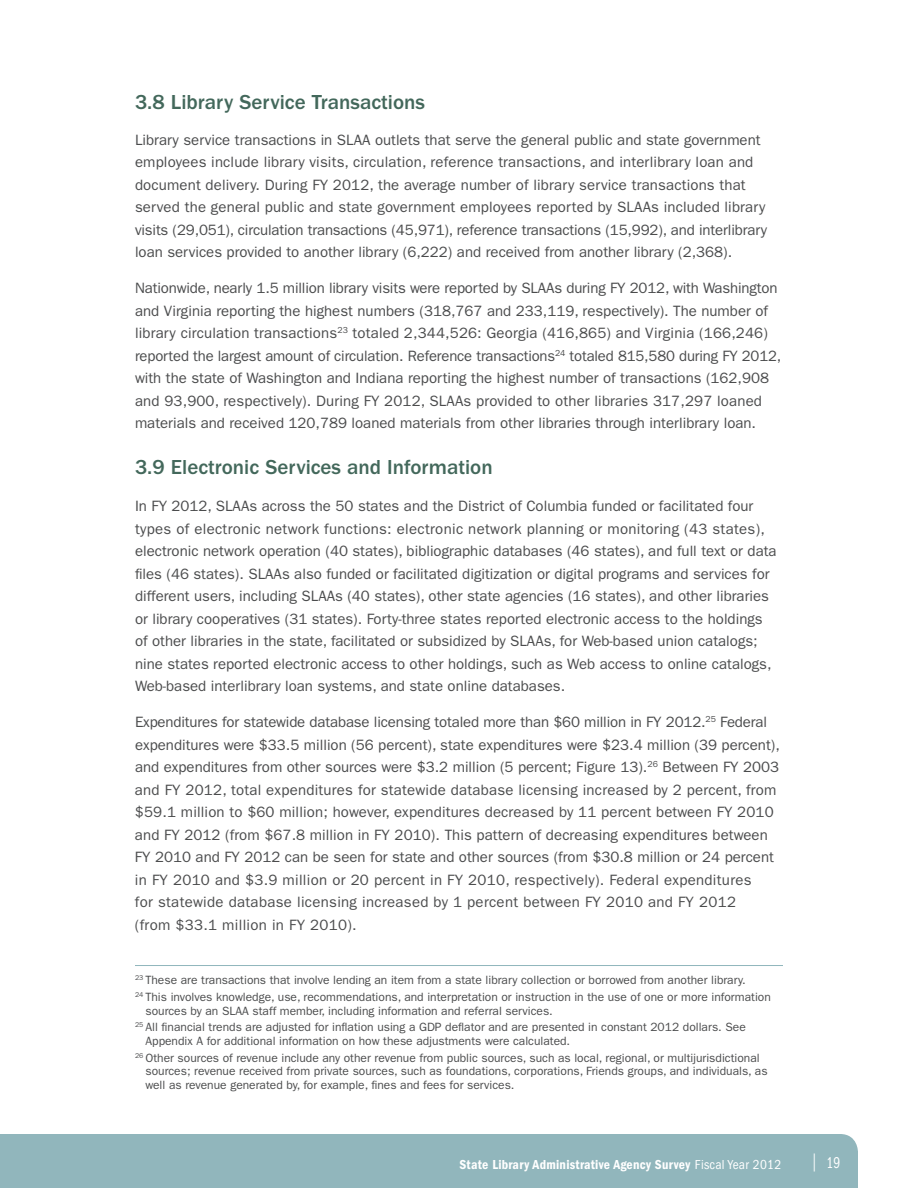
<style>
.page{position:relative;width:918px;height:1188px;background:#fff}
.page>*{position:absolute;margin:0;border:0;box-sizing:border-box;transform-origin:0 0}
.head_2{font:500 21px "ITC Franklin Gothic Std";color:#43685b}
.t1{font:condensed 16.2px "ITC Franklin Gothic Std";color:#fff;scale:.83 1}
.Paragraph{font:15px/22.5px "ITC Franklin Gothic Std";color:#4b4c4d}
.t2{font:13.5px "ITC Franklin Gothic Std Dm Cd";letter-spacing:.02em;color:#fff}
.Footnote_2{font:12px/13.5px "ITC Franklin Gothic Std";color:#4b4c4d}
.s1{font-family:"ITC Franklin Gothic Std";font-stretch:condensed}
.s2{font-stretch:normal;font-size:18px}
</style>
<div class="page">
<div style="left:0;top:1134px;width:858px;height:54px;background:#91b6bc"></div>
<hr style="left:135px;top:965px;width:648px;height:1px;background:#91b6bc">
<p class="head_2" style="left:135px;top:90px;width:292px">3.8 Library Service Transactions</p>
<p class="Paragraph" style="left:135px;top:129px;width:634px">Library service transactions in SLAA outlets that serve the general public and state government employees include library visits, circulation, reference transactions, and interlibrary loan and document delivery. During FY 2012, the average number of library service transactions that served the general public and state government employees reported by SLAAs included library visits (29,051), circulation transactions (45,971), reference transactions (15,992), and interlibrary loan services provided to another library (6,222) and received from another library (2,368).</p>
<p class="Paragraph" style="left:135px;top:277px;width:648px">Nationwide, nearly 1.5 million library visits were reported by SLAAs during FY 2012, with Washington and Virginia reporting the highest numbers (318,767 and 233,119, respectively). The number of library circulation transactions<sup>23</sup> totaled 2,344,526: Georgia (416,865) and Virginia (166,246) reported the largest amount of circulation. Reference transactions<sup>24</sup> totaled 815,580 during FY 2012, with the state of Washington and Indiana reporting the highest number of transactions (162,908 and 93,900, respectively). During FY 2012, SLAAs provided to other libraries 317,297 loaned materials and received 120,789 loaned materials from other libraries through interlibrary loan.</p>
<p class="head_2" style="left:135px;top:455px;width:359px">3.9 Electronic Services and Information</p>
<p class="Paragraph" style="left:135px;top:495px;width:643px">In FY 2012, SLAAs across the 50 states and the District of Columbia funded or facilitated four types of electronic network functions: electronic network planning or monitoring (43 states), electronic network operation (40 states), bibliographic databases (46 states), and full text or data files (46 states). SLAAs also funded or facilitated digitization or digital programs and services for different users, including SLAAs (40 states), other state agencies (16 states), and other libraries or library cooperatives (31 states). Forty-three states reported electronic access to the holdings of other libraries in the state, facilitated or subsidized by SLAAs, for Web-based union catalogs; nine states reported electronic access to other holdings, such as Web access to online catalogs, Web-based interlibrary loan systems, and state online databases.</p>
<p class="Paragraph" style="left:135px;top:711px;width:646px">Expenditures for statewide database licensing totaled more than $60 million in FY 2012.<sup>25</sup> Federal expenditures were $33.5 million (56 percent), state expenditures were $23.4 million (39 percent), and expenditures from other sources were $3.2 million (5 percent; Figure 13).<sup>26</sup> Between FY 2003 and FY 2012, total expenditures for statewide database licensing increased by 2 percent, from $59.1 million to $60 million; however, expenditures decreased by 11 percent between FY 2010 and FY 2012 (from $67.8 million in FY 2010). This pattern of decreasing expenditures between FY 2010 and FY 2012 can be seen for state and other sources (from $30.8 million or 24 percent in FY 2010 and $3.9 million or 20 percent in FY 2010, respectively). Federal expenditures<br>for statewide database licensing increased by 1 percent between FY 2010 and FY 2012<br>(from $33.1 million in FY 2010).</p>
<p class="Footnote_2" style="left:135px;top:974px;width:612px"><sup>23</sup> These are transactions that involve lending an item from a state library collection or borrowed from another library.</p>
<p class="Footnote_2" style="left:146px;top:990px;width:627px;text-indent:-10px"><sup>24</sup> This involves knowledge, use, recommendations, and interpretation or instruction in the use of one or more information sources by an SLAA staff member, including information and referral services.</p>
<p class="Footnote_2" style="left:146px;top:1021px;width:602px;text-indent:-10px"><sup>25</sup> All financial trends are adjusted for inflation using a GDP deflator and are presented in constant 2012 dollars. See<br>Appendix A for additional information on how these adjustments were calculated.</p>
<p class="Footnote_2" style="left:146px;top:1051px;width:624px;text-indent:-10px"><sup>26</sup> Other sources of revenue include any other revenue from public sources, such as local, regional, or multijurisdictional sources; revenue received from private sources, such as foundations, corporations, Friends groups, and individuals, as well as revenue generated by, for example, fines and fees for services.</p>
<p class="t2" style="left:459px;top:1157px;width:323px">State Library Administrative Agency Survey <span class="s1">Fiscal Year 2012</span></p>
<p class="t1" style="left:813px;top:1154px;width:35px"><span class="s2">|</span> 19</p>
</div>
